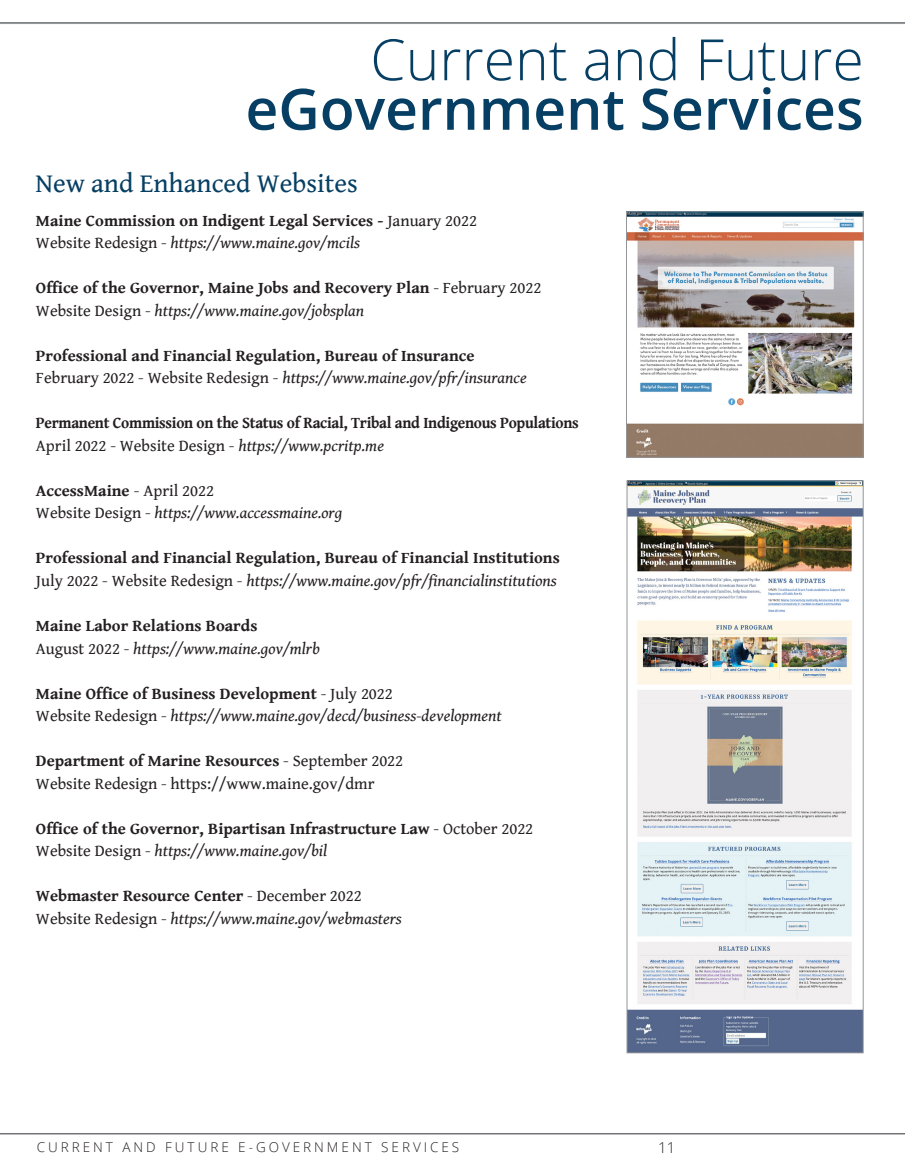
<style>
.page{position:relative;width:905px;height:1175px;background:#fff}
.page>*{position:absolute;margin:0;border:0;box-sizing:border-box;transform-origin:0 0}
.page_head{font:600 57px "Open Sans";color:#063f63}
.page_head-2{font:300 57px "Open Sans";color:#063f63}
.t1{font:27px "Gentium Book Basic";color:#063f63}
.body_serif{font:italic 16.5px "Gentium Book Basic";color:#231f20}
.body_serif-2{font:700 16.5px "Gentium Book Basic";color:#231f20}
.body_serif-3{font:16.5px "Gentium Book Basic";color:#231f20}
.body_serif-4{font:700 16.5px "Gentium Book Basic";letter-spacing:-.02em;color:#231f20;scale:.93 1}
.t2{font:300 15px "Open Sans";color:#231f20}
.table_subhead{font:300 13.5px "Open Sans";letter-spacing:.22em;color:#231f20}
.s1{font-weight:400}
.s2{font-style:normal}
.s3{font-style:italic}
</style>
<div class="page">
<hr style="left:0;top:22px;width:904px;height:2px;background:#717275">
<hr style="left:0;top:1132px;width:904px;height:2px;background:#717275">
<img style="left:628px;top:482px;width:233px;height:569px">
<div style="left:626px;top:480px;width:237px;height:573px;border:1px solid #939598"></div>
<img style="left:628px;top:213px;width:233px;height:243px">
<div style="left:626px;top:211px;width:237px;height:247px;border:1px solid #939598"></div>
<p class="page_head-2" style="left:370px;top:20px;width:495px">Current and Future</p>
<p class="page_head" style="left:245px;top:70px;width:619px">eGovernment Services</p>
<p class="t1" style="left:35px;top:163px;width:324px">New and Enhanced Websites</p>
<p class="body_serif-2" style="left:36px;top:208px;width:442px">Maine Commission on Indigent Legal Services - <span class="s1">January 2022</span></p>
<p class="body_serif" style="left:36px;top:231px;width:325px"><span class="s2">Website Redesign -</span> https://www.maine.gov/mcils</p>
<p class="body_serif-2" style="left:36px;top:275px;width:507px">Office of the Governor, Maine Jobs and Recovery Plan <span class="s1">- February 2022</span></p>
<p class="body_serif" style="left:36px;top:298px;width:329px"><span class="s2">Website Design -</span> https://www.maine.gov/jobsplan</p>
<p class="body_serif-2" style="left:36px;top:343px;width:440px">Professional and Financial Regulation, Bureau of Insurance</p>
<p class="body_serif" style="left:36px;top:366px;width:492px"><span class="s2">February 2022 - Website Redesign -</span> https://www.maine.gov/pfr/insurance</p>
<p class="body_serif-4" style="left:36px;top:410px;width:585px">Permanent Commission on the Status of Racial, Tribal and Indigenous Populations</p>
<p class="body_serif-3" style="left:36px;top:433px;width:349px">April 2022 - Website Design - <span class="s3">https://www.pcritp.me</span></p>
<p class="body_serif-2" style="left:36px;top:478px;width:179px">AccessMaine <span class="s1">- April 2022</span></p>
<p class="body_serif" style="left:36px;top:501px;width:308px"><span class="s2">Website Design -</span> https://www.accessmaine.org</p>
<p class="body_serif-2" style="left:36px;top:545px;width:525px">Professional and Financial Regulation, Bureau of Financial Institutions</p>
<p class="body_serif" style="left:36px;top:568px;width:522px"><span class="s2">July 2022 - Website Redesign -</span> https://www.maine.gov/pfr/financialinstitutions</p>
<p class="body_serif-2" style="left:36px;top:613px;width:223px">Maine Labor Relations Boards</p>
<p class="body_serif" style="left:36px;top:636px;width:285px"><span class="s2">August 2022 -</span> https://www.maine.gov/mlrb</p>
<p class="body_serif-2" style="left:36px;top:680px;width:358px">Maine Office of Business Development <span class="s1">- July 2022</span></p>
<p class="body_serif" style="left:36px;top:703px;width:467px"><span class="s2">Website Redesign -</span> https://www.maine.gov/decd/business-development</p>
<p class="body_serif-2" style="left:36px;top:748px;width:368px">Department of Marine Resources <span class="s1">- September 2022</span></p>
<p class="body_serif-3" style="left:36px;top:771px;width:340px">Website Redesign - https://www.maine.gov/dmr</p>
<p class="body_serif-2" style="left:36px;top:815px;width:498px">Office of the Governor, Bipartisan Infrastructure Law <span class="s1">- October 2022</span></p>
<p class="body_serif" style="left:36px;top:838px;width:293px"><span class="s2">Website Design -</span> https://www.maine.gov/bil</p>
<p class="body_serif-2" style="left:36px;top:883px;width:327px">Webmaster Resource Center <span class="s1">- December 2022</span></p>
<p class="body_serif" style="left:36px;top:906px;width:367px"><span class="s2">Website Redesign -</span> https://www.maine.gov/webmasters</p>
<p class="table_subhead" style="left:37px;top:1137px;width:424px">CURRENT AND FUTURE E-GOVERNMENT SERVICES</p>
<p class="t2" style="left:658px;top:1137px;width:19px">11</p>
</div>
